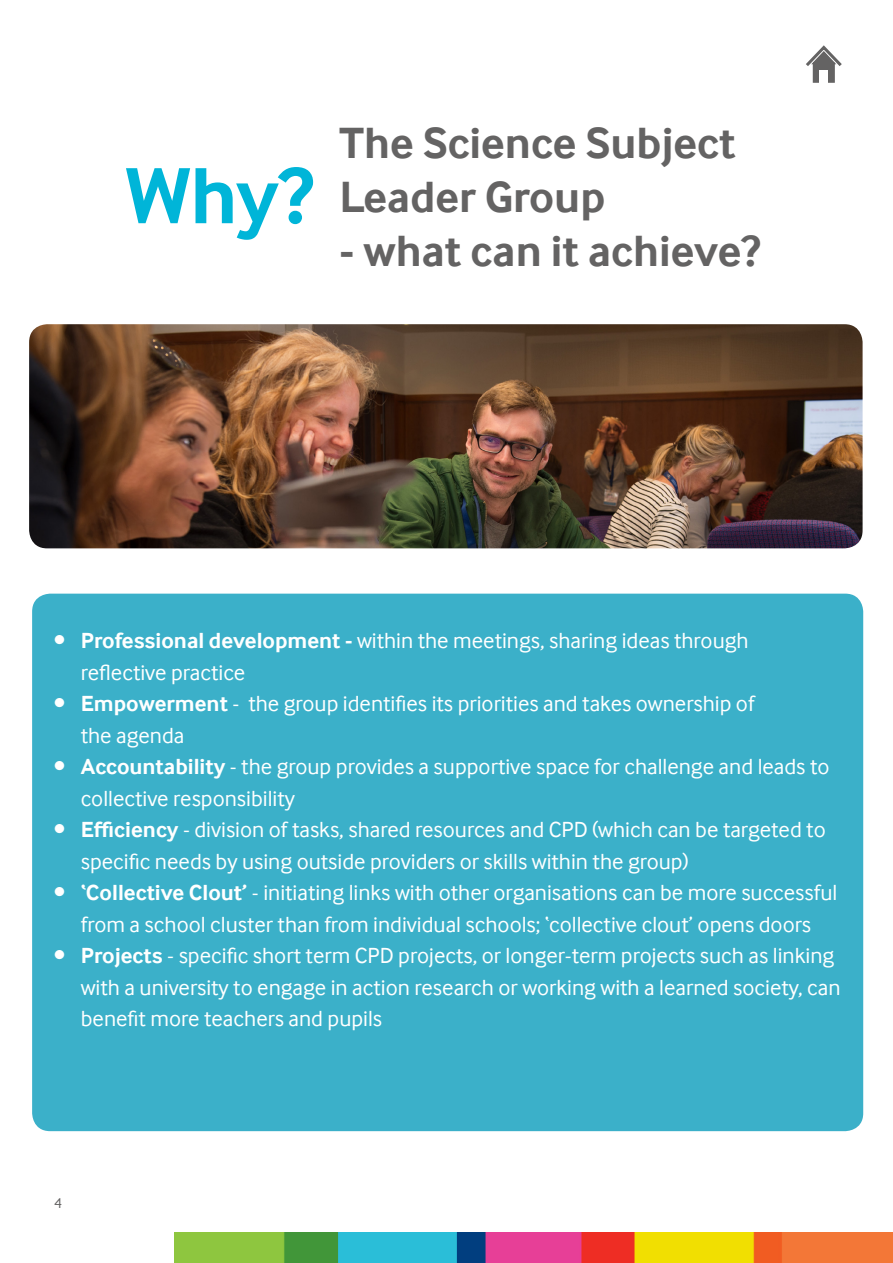
<style>
.page{position:relative;width:893px;height:1263px;background:#fff}
.page>*{position:absolute;margin:0;border:0;box-sizing:border-box;transform-origin:0 0}
.t1{font:700 82.5px "Inter Face";color:#00b5d8}
.t2{font:700 45px/54px "Inter Face";color:#646363}
.t3{font:22.5px/31.5px "Inter Face";color:#fff}
.t4{font:15px "Inter Face";color:#646363}
.s1{font-weight:700}
</style>
<div class="page">
<svg style="left:806px;top:45px;width:36px;height:24px"></svg>
<div style="left:813px;top:63px;width:22px;height:20px;background:#646363;border:2px solid #646363"></div>
<div style="left:819px;top:70px;width:9px;height:17px;background:#fff"></div>
<div style="left:32px;top:594px;width:831px;height:537px;background:#3bb0c9;border-radius:18px"></div>
<img style="left:29px;top:324px;width:834px;height:224px">
<img style="left:174px;top:1233px;width:718px;height:30px">
<h1 class="t1" style="left:126px;top:148px;width:189px">Why?</h1>
<h2 class="t2" style="left:340px;top:115px;width:397px">The Science Subject<br>Leader Group</h2>
<h2 class="t2" style="left:340px;top:223px;width:422px">- what can it achieve?</h2>
<p class="t3" style="left:81px;top:625px;width:669px;text-indent:-27px"><span class="s1">• Professional development -</span> within the meetings, sharing ideas through reflective practice</p>
<p class="t3" style="left:81px;top:688px;width:675px;text-indent:-27px"><span class="s1">• Empowerment</span> - the group identifies its priorities and takes ownership of the agenda</p>
<p class="t3" style="left:81px;top:751px;width:750px;text-indent:-27px"><span class="s1">• Accountability</span> - the group provides a supportive space for challenge and leads to collective responsibility</p>
<p class="t3" style="left:81px;top:814px;width:746px;text-indent:-27px"><span class="s1">• Efficiency</span> - division of tasks, shared resources and CPD (which can be targeted to specific needs by using outside providers or skills within the group)</p>
<p class="t3" style="left:54px;top:877px;width:785px;text-align:center"><span class="s1">• ‘Collective Clout’</span> - initiating links with other organisations can be more successful from a school cluster than from individual schools; ‘collective clout’ opens doors</p>
<p class="t3" style="left:81px;top:940px;width:761px;text-indent:-27px"><span class="s1">• Projects</span> - specific short term CPD projects, or longer-term projects such as linking with a university to engage in action research or working with a learned society, can benefit more teachers and pupils</p>
<p class="t4" style="left:54px;top:1194px;width:10px">4</p>
</div>
